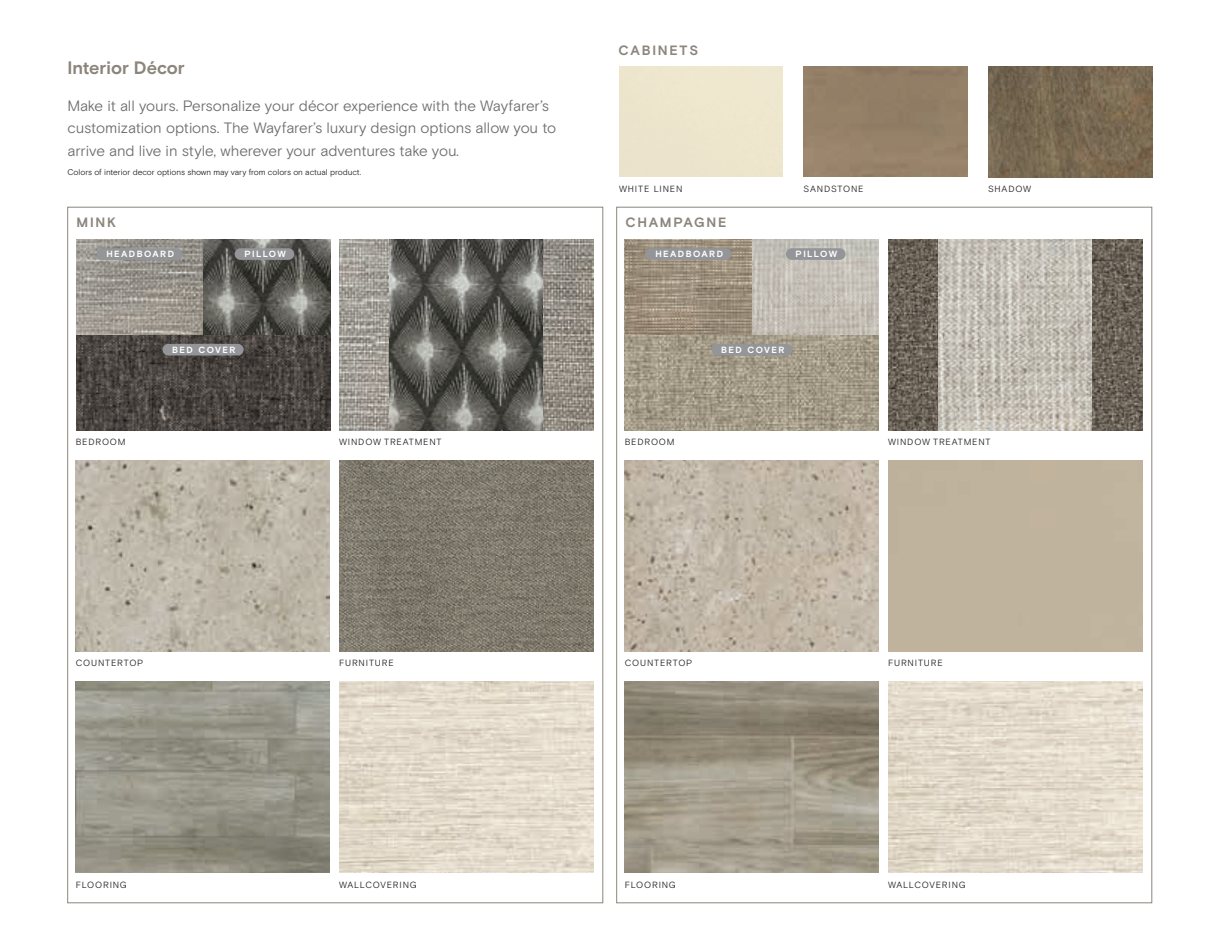
<style>
.page{position:relative;width:1215px;height:945px;background:#fff}
.page>*{position:absolute;margin:0;border:0;box-sizing:border-box;transform-origin:0 0}
.t1{font:700 18px "Basis Grotesque Pro";color:#8c857c}
.t2{font:15px/22.5px "Basis Grotesque Pro Off White";letter-spacing:-.005em;color:#6c6d70}
.t3{font:700 13.5px "Basis Grotesque Pro";letter-spacing:.125em;color:#8c857c}
.t4{font:9px "Basis Grotesque Pro Off White";letter-spacing:.09em;color:#231f20}
.t5{font:700 9px "Basis Grotesque Pro";letter-spacing:.155em;color:#fff}
.t6{font:8.25px "Basis Grotesque Pro Off White";letter-spacing:-.005em;color:#231f20}
</style>
<div class="page">
<img style="left:888px;top:682px;width:254px;height:191px">
<img style="left:625px;top:239px;width:254px;height:191px">
<img style="left:625px;top:682px;width:254px;height:191px">
<div style="left:711px;top:344px;width:82px;height:11px;background:#939598;border-radius:6px"></div>
<img style="left:626px;top:239px;width:253px;height:96px">
<div style="left:646px;top:248px;width:85px;height:12px;background:#939598;border-radius:6px"></div>
<div style="left:786px;top:248px;width:60px;height:12px;background:#939598;border-radius:6px"></div>
<img style="left:888px;top:239px;width:254px;height:191px">
<img style="left:939px;top:239px;width:152px;height:191px">
<img style="left:625px;top:460px;width:254px;height:192px">
<img style="left:339px;top:682px;width:254px;height:191px">
<img style="left:76px;top:239px;width:255px;height:191px">
<img style="left:76px;top:460px;width:254px;height:192px">
<img style="left:339px;top:460px;width:254px;height:192px">
<img style="left:76px;top:682px;width:254px;height:191px">
<img style="left:339px;top:239px;width:254px;height:191px">
<img style="left:390px;top:239px;width:152px;height:191px">
<img style="left:77px;top:239px;width:254px;height:96px">
<div style="left:97px;top:248px;width:85px;height:12px;background:#939598;border-radius:6px"></div>
<div style="left:235px;top:248px;width:59px;height:12px;background:#939598;border-radius:6px"></div>
<div style="left:162px;top:344px;width:82px;height:11px;background:#939598;border-radius:6px"></div>
<div style="left:804px;top:66px;width:163px;height:111px;background:#947f67"></div>
<img style="left:988px;top:66px;width:164px;height:111px">
<p class="t1" style="left:68px;top:57px;width:119px">Interior Décor</p>
<p class="t2" style="left:68px;top:94px;width:490px">Make it all yours. Personalize your décor experience with the Wayfarer’s customization options. The Wayfarer’s luxury design options allow you to arrive and live in style, wherever your adventures take you.</p>
<p class="t6" style="left:68px;top:168px;width:295px">Colors of interior decor options shown may vary from colors on actual product.</p>
<p class="t3" style="left:76px;top:214px;width:41px">MINK</p>
<p class="t5" style="left:106px;top:249px;width:69px">HEADBOARD</p>
<p class="t5" style="left:244px;top:249px;width:43px">PILLOW</p>
<p class="t5" style="left:172px;top:345px;width:65px">BED COVER</p>
<p class="t4" style="left:76px;top:437px;width:51px">BEDROOM</p>
<p class="t4" style="left:339px;top:437px;width:104px">WINDOW TREATMENT</p>
<p class="t3" style="left:619px;top:42px;width:81px">CABINETS</p>
<p class="t4" style="left:619px;top:183px;width:65px">WHITE LINEN</p>
<p class="t4" style="left:804px;top:183px;width:62px">SANDSTONE</p>
<p class="t4" style="left:988px;top:183px;width:45px">SHADOW</p>
<p class="t3" style="left:626px;top:214px;width:102px">CHAMPAGNE</p>
<p class="t5" style="left:655px;top:249px;width:69px">HEADBOARD</p>
<p class="t5" style="left:796px;top:249px;width:43px">PILLOW</p>
<p class="t5" style="left:721px;top:345px;width:65px">BED COVER</p>
<p class="t4" style="left:625px;top:437px;width:51px">BEDROOM</p>
<p class="t4" style="left:888px;top:437px;width:104px">WINDOW TREATMENT</p>
<p class="t4" style="left:76px;top:658px;width:69px">COUNTERTOP</p>
<p class="t4" style="left:76px;top:879px;width:53px">FLOORING</p>
<p class="t4" style="left:339px;top:658px;width:56px">FURNITURE</p>
<p class="t4" style="left:339px;top:879px;width:79px">WALLCOVERING</p>
<p class="t4" style="left:625px;top:658px;width:69px">COUNTERTOP</p>
<p class="t4" style="left:625px;top:879px;width:53px">FLOORING</p>
<p class="t4" style="left:888px;top:658px;width:56px">FURNITURE</p>
<p class="t4" style="left:888px;top:879px;width:79px">WALLCOVERING</p>
</div>
